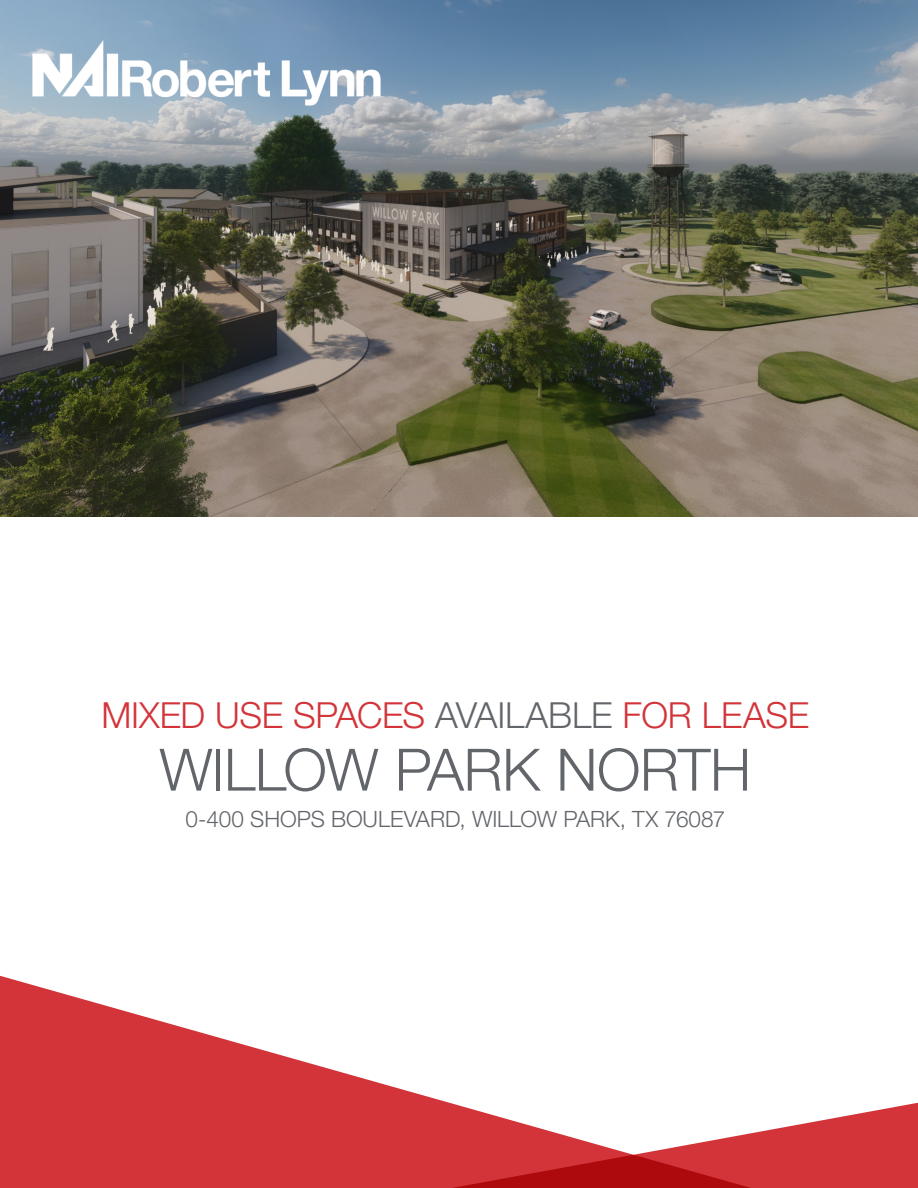
<style>
.page{position:relative;width:918px;height:1188px;background:#fff}
.page>*{position:absolute;margin:0;border:0;box-sizing:border-box;transform-origin:0 0}
.t1{font:300 58.5px "Helvetica Neue LT Std";letter-spacing:-.01em;color:#62656a}
.t2{font:300 36px "Helvetica Neue LT Std";letter-spacing:-.01em;color:#d23439}
.t3{font:300 22.5px "Helvetica Neue LT Std";color:#62656a}
.s1{color:#62656a}
</style>
<div class="page">
<img style="left:0;top:0;width:918px;height:516px">
<img style="left:33px;top:40px;width:348px;height:65px">
<svg style="left:0;top:975px;width:918px;height:213px"></svg>
<p class="t2" style="left:101px;top:693px;width:709px">MIXED USE SPACES <span class="s1">AVAILABLE</span> FOR LEASE</p>
<p class="t1" style="left:160px;top:734px;width:593px">WILLOW PARK NORTH</p>
<p class="t3" style="left:185px;top:805px;width:541px">0-400 SHOPS BOULEVARD, WILLOW PARK, TX 76087</p>
</div>
